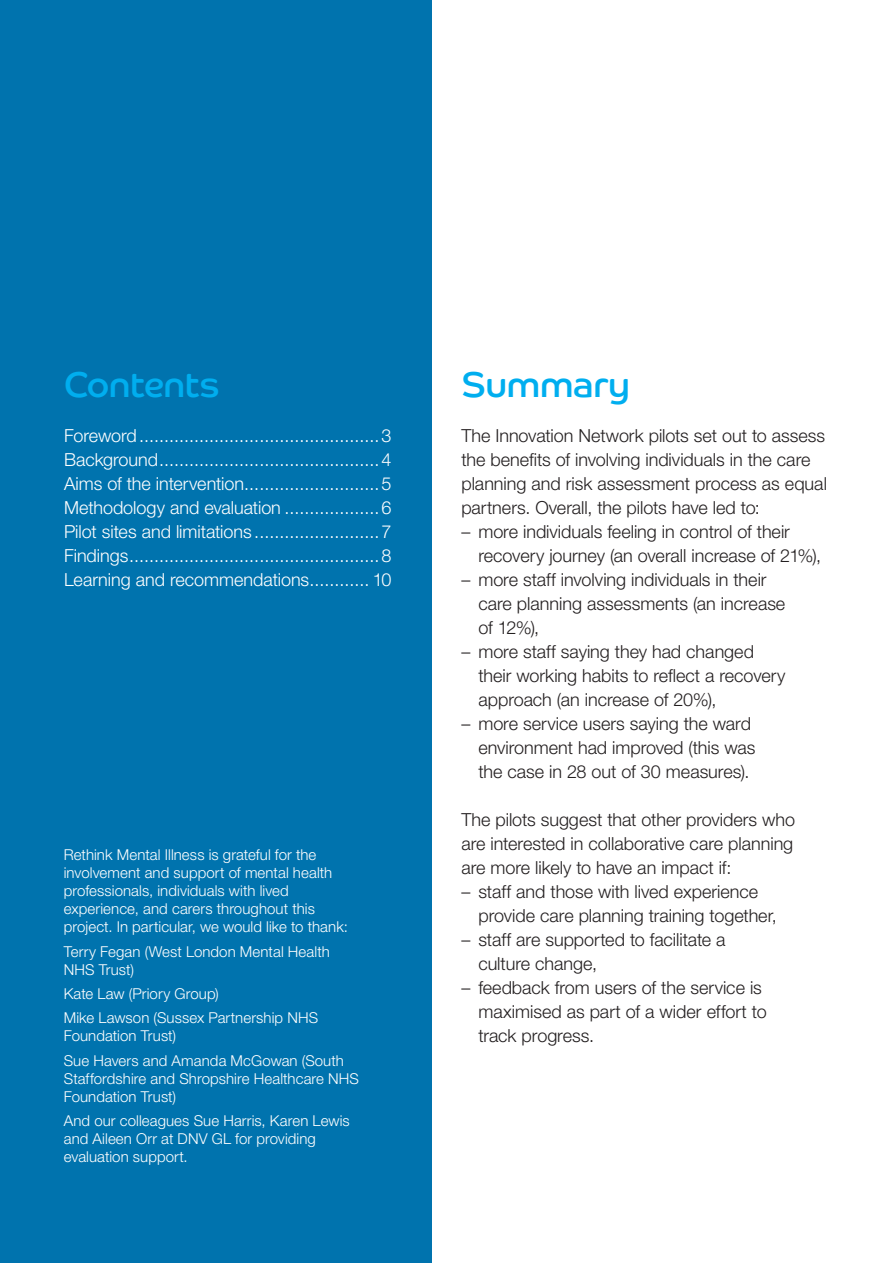
<style>
.page{position:relative;width:893px;height:1263px;background:#fff}
.page>*{position:absolute;margin:0;border:0;box-sizing:border-box;transform-origin:0 0}
.t1{font:36px "Co Rethink";letter-spacing:-.01em;color:#00aeef}
.t2{font:300 18px/24px "Helvetica Neue LT Pro";color:#231f20}
.t3{font:300 18px/24px "Helvetica Neue LT Pro";letter-spacing:-.005em;color:#fff;text-align:justify}
.t4{font:300 15px/18px "Helvetica Neue LT Pro";letter-spacing:.005em;color:#fff}
</style>
<div class="page">
<div style="left:0;top:0;width:432px;height:1263px;background:#0073ae"></div>
<h1 class="t1" style="left:64px;top:363px;width:157px">Contents</h1>
<p class="t3" style="left:64px;top:424px;width:329px">Foreword................................................3<br>Background............................................4<br>Aims of the intervention...........................5<br>Methodology and evaluation ...................6<br>Pilot sites and limitations .........................7<br>Findings..................................................8<br>Learning and recommendations............ 10</p>
<p class="t4" style="left:64px;top:845px;width:286px">Rethink Mental Illness is grateful for the involvement and support of mental health professionals, individuals with lived experience, and carers throughout this project. In particular, we would like to thank:</p>
<p class="t4" style="left:64px;top:942px;width:268px">Terry Fegan (West London Mental Health<br>NHS Trust)</p>
<p class="t4" style="left:64px;top:981px;width:256px;line-height:24.3px">Kate Law (Priory Group)<br>Mike Lawson (Sussex Partnership NHS</p>
<p class="t4" style="left:64px;top:1023px;width:282px;line-height:24.3px">Foundation Trust)<br>Sue Havers and Amanda McGowan (South</p>
<p class="t4" style="left:64px;top:1069px;width:297px">Staffordshire and Shropshire Healthcare NHS<br>Foundation Trust)</p>
<p class="t4" style="left:64px;top:1111px;width:287px">And our colleagues Sue Harris, Karen Lewis and Aileen Orr at DNV GL for providing evaluation support.</p>
<h1 class="t1" style="left:461px;top:363px;width:170px">Summary</h1>
<p class="t2" style="left:461px;top:424px;width:367px">The Innovation Network pilots set out to assess the benefits of involving individuals in the care planning and risk assessment process as equal partners. Overall, the pilots have led to:</p>
<p class="t2" style="left:478px;top:519px;width:344px;text-indent:-17px">– more individuals feeling in control of their recovery journey (an overall increase of 21%),</p>
<p class="t2" style="left:478px;top:567px;width:308px;text-indent:-17px">– more staff involving individuals in their care planning assessments (an increase of 12%),</p>
<p class="t2" style="left:478px;top:639px;width:308px;text-indent:-17px">– more staff saying they had changed their working habits to reflect a recovery approach (an increase of 20%),</p>
<p class="t2" style="left:478px;top:711px;width:279px;text-indent:-17px">– more service users saying the ward environment had improved (this was the case in 28 out of 30 measures).</p>
<p class="t2" style="left:461px;top:807px;width:335px;text-align:justify">The pilots suggest that other providers who are interested in collaborative care planning are more likely to have an impact if:</p>
<p class="t2" style="left:478px;top:879px;width:300px;text-indent:-17px">– staff and those with lived experience provide care planning training together,</p>
<p class="t2" style="left:478px;top:927px;width:249px;text-indent:-17px">– staff are supported to facilitate a culture change,</p>
<p class="t2" style="left:478px;top:975px;width:290px;text-indent:-17px">– feedback from users of the service is maximised as part of a wider effort to track progress.</p>
</div>
